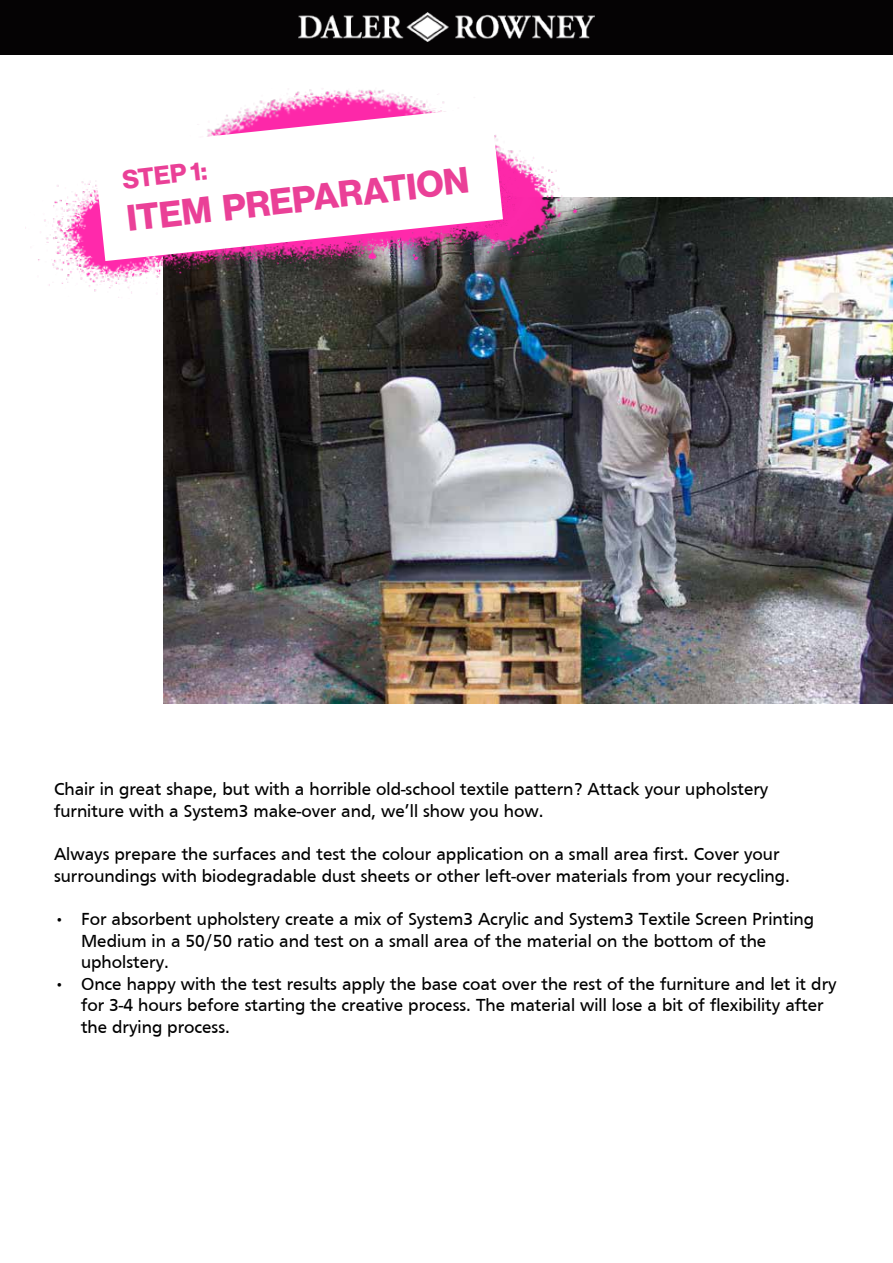
<style>
.page{position:relative;width:893px;height:1263px;background:#fff}
.page>*{position:absolute;margin:0;border:0;box-sizing:border-box;transform-origin:0 0}
.t1{font:36px "N Haas Grotesk DS Pro 75 Bd";color:#ea4097}
.t2{font:25.5px "N Haas Grotesk DS Pro 75 Bd";color:#ea4097}
.t3{font:18px/21.6px "Frutiger";color:#000}
</style>
<div class="page">
<div style="left:0;top:0;width:893px;height:54px;background:#050304"></div>
<img style="left:299px;top:13px;width:295px;height:28px">
<img style="left:164px;top:197px;width:729px;height:506px">
<img style="left:256px;top:88px;width:330px;height:178px">
<img style="left:38px;top:146px;width:481px;height:153px">
<svg style="left:94px;top:107px;width:409px;height:154px"></svg>
<h2 class="t2" style="left:121px;top:165px;width:87px;rotate:-7deg">STEP 1:</h2>
<h1 class="t1" style="left:124px;top:199px;width:346px;rotate:-7deg">ITEM PREPARATION</h1>
<p class="t3" style="left:54px;top:778px;width:716px">Chair in great shape, but with a horrible old-school textile pattern? Attack your upholstery furniture with a System3 make-over and, we’ll show you how.</p>
<p class="t3" style="left:54px;top:843px;width:737px">Always prepare the surfaces and test the colour application on a small area first. Cover your surroundings with biodegradable dust sheets or other left-over materials from your recycling.</p>
<p class="t3" style="left:81px;top:908px;width:734px;text-indent:-27px">• For absorbent upholstery create a mix of System3 Acrylic and System3 Textile Screen Printing<br>Medium in a 50/50 ratio and test on a small area of the material on the bottom of the upholstery.</p>
<p class="t3" style="left:81px;top:973px;width:757px;text-indent:-27px">• Once happy with the test results apply the base coat over the rest of the furniture and let it dry for 3-4 hours before starting the creative process. The material will lose a bit of flexibility after the drying process.</p>
</div>
